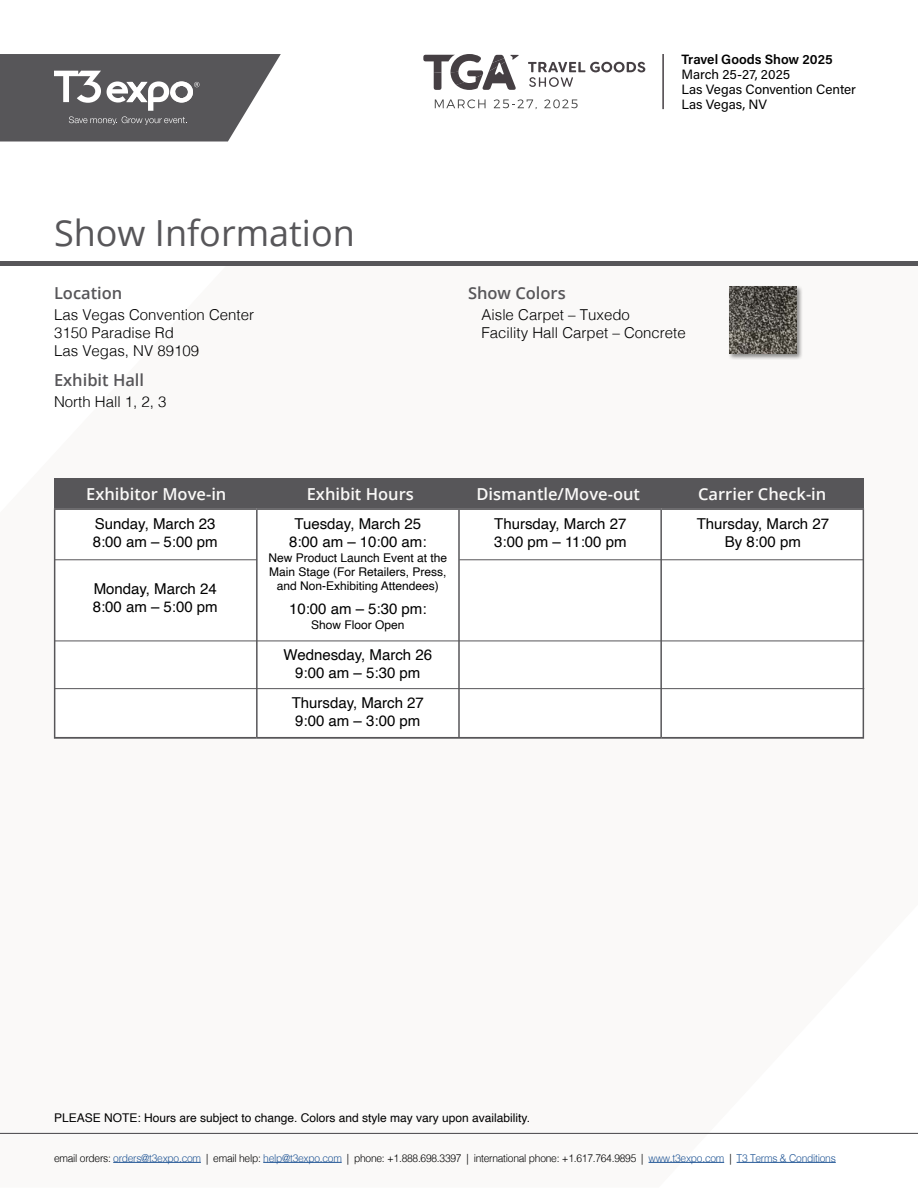
<style>
.page{position:relative;width:918px;height:1188px;background:#fff}
.page>*{position:absolute;margin:0;border:0;box-sizing:border-box;transform-origin:0 0}
.t1{font:36px "Open Sans";color:#575659}
.t2{font:600 16.5px "Open Sans";color:#faf9f8}
.t3{font:600 16.5px "Open Sans";color:#575659}
.t4{font:15px/18px "Helvetica";color:#000}
.t5{font:300 15px/18px "Helvetica";color:#000}
.t6{font:13.5px/15px "Acumin Pro";color:#000}
.t7{font:600 13.5px "Acumin Pro";color:#000}
.t8{font:12px/14.4px "Helvetica";color:#000;text-align:center}
.t9{font:300 10.8px "Helvetica";letter-spacing:-.025em;color:#000;scale:.95 1}
.s1{color:#245897}
</style>
<div class="page">
<hr style="left:0;top:1133px;width:918px;height:1px;background:#575659">
<svg style="left:0;top:54px;width:281px;height:88px"></svg>
<div style="left:0;top:261px;width:918px;height:5px;background:#575659"></div>
<hr style="left:113px;top:1162px;width:88px;height:1px;background:#245897">
<hr style="left:263px;top:1162px;width:79px;height:1px;background:#245897">
<hr style="left:649px;top:1162px;width:75px;height:1px;background:#245897">
<hr style="left:737px;top:1162px;width:99px;height:1px;background:#245897">
<svg style="left:435px;top:99px;width:51px;height:9px"></svg>
<svg style="left:494px;top:99px;width:43px;height:9px"></svg>
<svg style="left:544px;top:99px;width:34px;height:9px"></svg>
<svg style="left:528px;top:62px;width:117px;height:25px"></svg>
<svg style="left:423px;top:54px;width:96px;height:36px"></svg>
<hr style="left:662px;top:54px;width:2px;height:55px;background:#453f43">
<div style="left:728px;top:285px;width:75px;height:75px;background:#000;opacity:.45"></div>
<img style="left:729px;top:287px;width:67px;height:67px">
<div style="left:54px;top:478px;width:810px;height:30px;background:#575659"></div>
<hr style="left:54px;top:510px;width:1px;height:227px;background:#575659">
<hr style="left:54px;top:508px;width:203px;height:2px;background:#575659">
<hr style="left:54px;top:737px;width:203px;height:2px;background:#575659">
<hr style="left:256px;top:510px;width:2px;height:227px;background:#575659">
<hr style="left:257px;top:508px;width:202px;height:2px;background:#575659">
<hr style="left:257px;top:737px;width:202px;height:2px;background:#575659">
<hr style="left:458px;top:510px;width:2px;height:227px;background:#575659">
<hr style="left:459px;top:508px;width:202px;height:2px;background:#575659">
<hr style="left:459px;top:737px;width:202px;height:2px;background:#575659">
<hr style="left:660px;top:510px;width:2px;height:227px;background:#575659">
<hr style="left:661px;top:508px;width:203px;height:2px;background:#575659">
<hr style="left:863px;top:510px;width:1px;height:227px;background:#575659">
<hr style="left:661px;top:737px;width:203px;height:2px;background:#575659">
<hr style="left:55px;top:559px;width:202px;height:1px;background:#575659">
<hr style="left:459px;top:559px;width:405px;height:1px;background:#575659">
<hr style="left:54px;top:641px;width:810px;height:1px;background:#575659">
<hr style="left:54px;top:688px;width:810px;height:1px;background:#575659">
<h1 class="t1" style="left:54px;top:209px;width:302px">Show Information</h1>
<p class="t3" style="left:54px;top:282px;width:70px">Location</p>
<p class="t5" style="left:54px;top:304px;width:202px">Las Vegas Convention Center<br>3150 Paradise Rd<br>Las Vegas, NV 89109</p>
<p class="t3" style="left:54px;top:369px;width:92px">Exhibit Hall</p>
<p class="t5" style="left:54px;top:391px;width:114px">North Hall 1, 2, 3</p>
<p class="t7" style="left:681px;top:50px;width:153px">Travel Goods Show 2025</p>
<p class="t6" style="left:681px;top:66px;width:176px">March 25-27, 2025<br>Las Vegas Convention Center<br>Las Vegas, NV</p>
<p class="t3" style="left:468px;top:282px;width:99px">Show Colors</p>
<p class="t5" style="left:482px;top:304px;width:206px">Aisle Carpet – Tuxedo<br>Facility Hall Carpet – Concrete</p>
<p class="t2" style="left:86px;top:482px;width:142px">Exhibitor Move-in</p>
<p class="t2" style="left:307px;top:482px;width:109px">Exhibit Hours</p>
<p class="t2" style="left:476px;top:482px;width:165px">Dismantle/Move-out</p>
<p class="t2" style="left:698px;top:482px;width:130px">Carrier Check-in</p>
<p class="t4" style="left:93px;top:515px;width:127px">Sunday, March 23<br>8:00 am – 5:00 pm</p>
<p class="t4" style="left:93px;top:580px;width:127px">Monday, March 24<br>8:00 am – 5:00 pm</p>
<p class="t4" style="left:289px;top:515px;width:139px;text-align:center">Tuesday, March 25<br>8:00 am – 10:00 am:</p>
<p class="t8" style="left:268px;top:551px;width:180px">New Product Launch Event at the<br>Main Stage (For Retailers, Press, and Non-Exhibiting Attendees)</p>
<p class="t4" style="left:289px;top:601px;width:139px">10:00 am – 5:30 pm:</p>
<p class="t8" style="left:311px;top:618px;width:95px">Show Floor Open</p>
<p class="t4" style="left:283px;top:647px;width:150px;text-align:center">Wednesday, March 26<br>9:00 am – 5:30 pm</p>
<p class="t4" style="left:292px;top:695px;width:134px">Thursday, March 27<br>9:00 am – 3:00 pm</p>
<p class="t4" style="left:494px;top:515px;width:134px">Thursday, March 27<br>3:00 pm – 11:00 pm</p>
<p class="t4" style="left:697px;top:515px;width:134px;text-align:center">Thursday, March 27<br>By 8:00 pm</p>
<p class="t8" style="left:54px;top:1111px;width:478px">PLEASE NOTE: Hours are subject to change. Colors and style may vary upon availability.</p>
<p class="t9" style="left:54px;top:1149px;width:824px">email orders: <span class="s1">orders@t3expo.com</span> | email help: <span class="s1">help@t3expo.com</span> | phone: +1.888.698.3397 | international phone: +1.617.764.9895 | <span class="s1">www.t3expo.com</span> | <span class="s1">T3 Terms &amp; Conditions</span></p>
</div>
